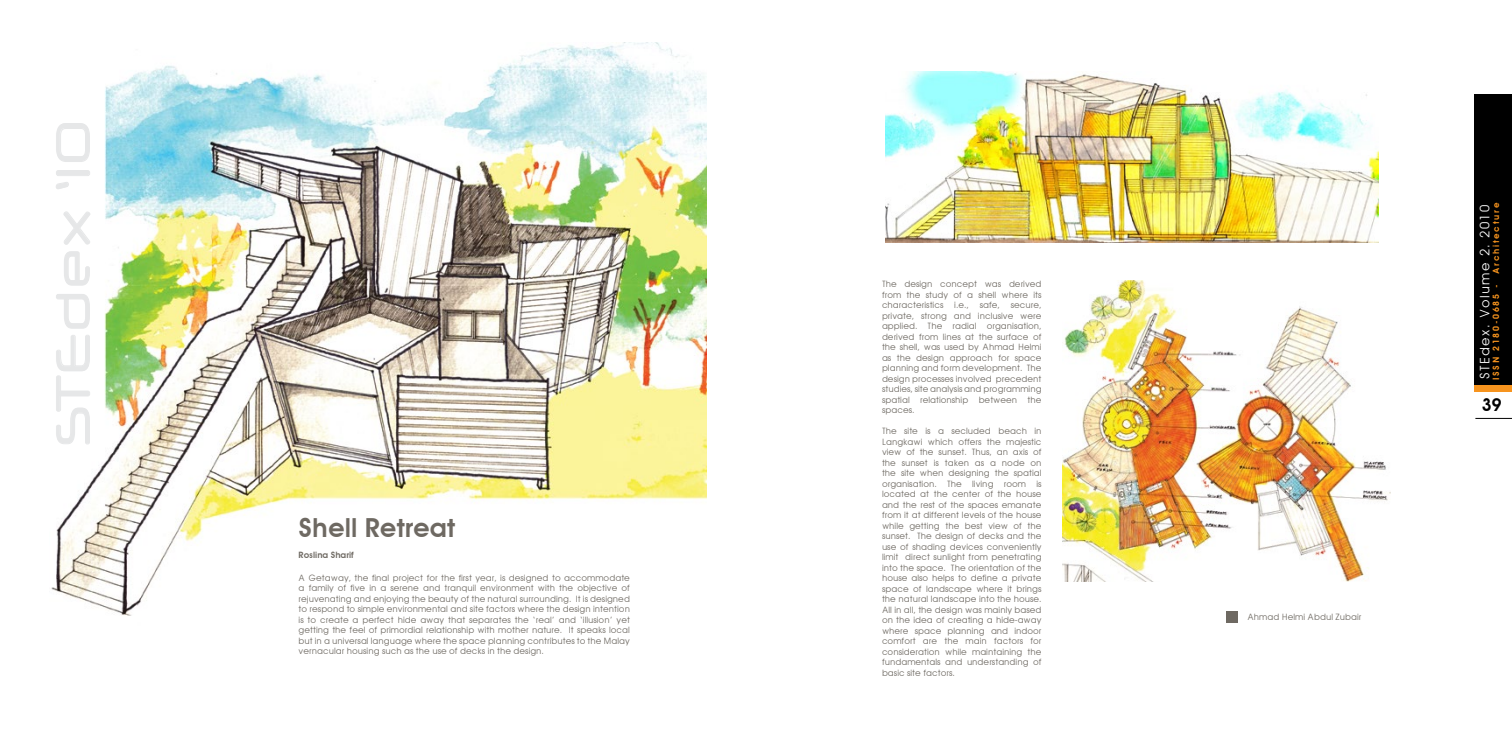
<style>
.page{position:relative;width:1512px;height:756px;background:#fff}
.page>*{position:absolute;margin:0;border:0;box-sizing:border-box;transform-origin:0 0}
.t1{font:46.9px "Neuropol X Free";color:#e6e7e8}
.t2{font:600 26.25px "Avant Garde";color:#6e6962}
.t3{font:600 17.5px "Avant Garde";color:#000}
.t4{font:13.12px "Avant Garde";letter-spacing:.1em;color:#fff}
.t5{font:8.75px/10.5px "Avant Garde";color:#6e6962;text-align:justify}
.t6{font:600 8.75px "Avant Garde";letter-spacing:.2em;color:#f7941e}
.t7{font:600 8.75px "Avant Garde";color:#6e6962}
</style>
<div class="page">
<hr style="left:1475px;top:418px;width:37px;height:1px;background:#000">
<div style="left:1474px;top:94px;width:38px;height:297px;background:#000"></div>
<div style="left:1474px;top:385px;width:38px;height:6px;background:#f7941e"></div>
<img style="left:51px;top:42px;width:655px;height:574px">
<img style="left:885px;top:72px;width:493px;height:171px">
<img style="left:1062px;top:280px;width:329px;height:301px">
<div style="left:1226px;top:611px;width:12px;height:12px;background:#6e6962"></div>
<svg style="left:56px;top:294px;width:34px;height:151px"></svg>
<svg style="left:64px;top:251px;width:26px;height:35px"></svg>
<svg style="left:63px;top:211px;width:28px;height:34px"></svg>
<svg style="left:55px;top:182px;width:14px;height:8px"></svg>
<div style="left:56px;top:170px;width:34px;height:6px;border:1px solid #e6e7e8;border-radius:2px"></div>
<svg style="left:56px;top:123px;width:34px;height:39px"></svg>
<h1 class="t1" style="left:43px;top:446px;width:330px;rotate:-90deg">STEdex ‘10</h1>
<h2 class="t2" style="left:299px;top:512px;width:158px">Shell Retreat</h2>
<p class="t7" style="left:299px;top:549px;width:57px">Roslina Sharif</p>
<p class="t5" style="left:299px;top:572px;width:333px">A Getaway, the final project for the first year, is designed to accommodate a family of five in a serene and tranquil environment with the objective of rejuvenating and enjoying the beauty of the natural surrounding. It is designed to respond to simple environmental and site factors where the design intention is to create a perfect hide away that separates the ‘real’ and ‘illusion’ yet getting the feel of primordial relationship with mother nature. It speaks local but in a universal language where the space planning contributes to the Malay vernacular housing such as the use of decks in the design.</p>
<p class="t5" style="left:882px;top:279px;width:161px">The design concept was derived from the study of a shell where its characteristics i.e., safe, secure, private, strong and inclusive were applied. The radial organisation, derived from lines at the surface of the shell, was used by Ahmad Helmi as the design approach for space planning and form development. The design processes involved precedent studies, site analysis and programming spatial relationship between the spaces.</p>
<p class="t5" style="left:882px;top:426px;width:161px">The site is a secluded beach in Langkawi which offers the majestic view of the sunset. Thus, an axis of the sunset is taken as a node on the site when designing the spatial organisation. The living room is located at the center of the house and the rest of the spaces emanate from it at different levels of the house while getting the best view of the sunset. The design of decks and the use of shading devices conveniently limit direct sunlight from penetrating into the space. The orientation of the house also helps to define a private space of landscape where it brings the natural landscape into the house.<br>All in all, the design was mainly based on the idea of creating a hide-away where space planning and indoor comfort are the main factors for consideration while maintaining the fundamentals and understanding of basic site factors.</p>
<p class="t5" style="left:1247px;top:612px;width:115px">Ahmad Helmi Abdul Zubair</p>
<h3 class="t4" style="left:1477px;top:379px;width:176px;rotate:-90deg">STEdex. Volume 2. 2010</h3>
<p class="t6" style="left:1491px;top:380px;width:179px;rotate:-90deg">ISSN 2180-0685 - Architecture</p>
<h3 class="t3" style="left:1482px;top:394px;width:21px">39</h3>
</div>
